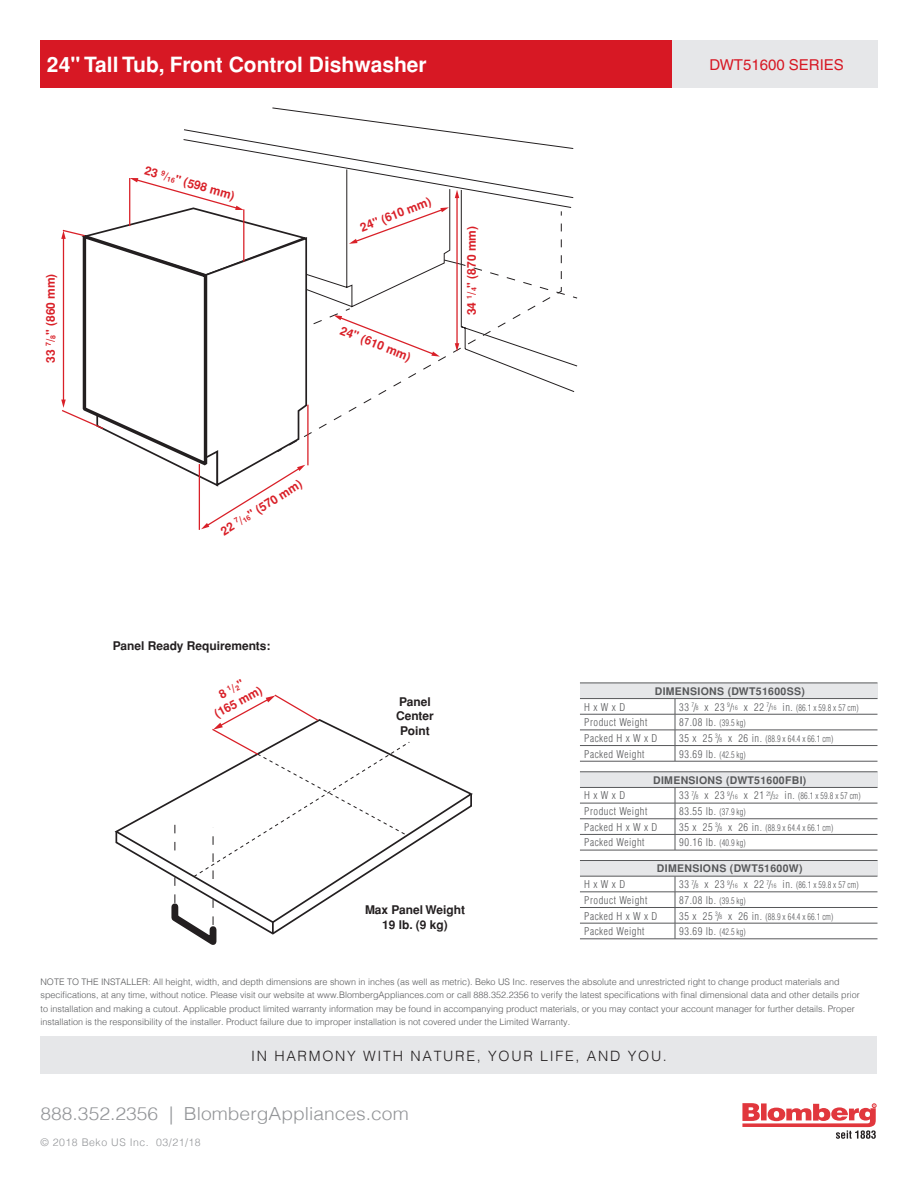
<style>
.page{position:relative;width:918px;height:1188px;background:#fff}
.page>*{position:absolute;margin:0;border:0;box-sizing:border-box;transform-origin:0 0}
.t1{font:700 21px "Helvetica";color:#fff}
.t2{font:300 18px "Helvetica";color:#939598;scale:1.07 1}
.t3{font:15px "Helvetica";color:#d71824}
.t4{font:300 14.25px "Helvetica";letter-spacing:.12em;color:#231f20}
.t5{font:700 12px/14.2px "Helvetica";color:#d92028;text-align:center}
.t6{font:700 12px/14.4px "Helvetica";color:#231f20;text-align:center}
.t7{font:300 condensed 10.5px "Helvetica";letter-spacing:.05em;color:#57585a}
.t8{font:700 10.5px "Helvetica";letter-spacing:.03em;color:#57585a}
.t9{font:300 10.5px "Helvetica";letter-spacing:.05em;color:#939598}
.t10{font:300 9px/13.5px "Helvetica";color:#57585a}
.t11{font:300 condensed 9px "Helvetica";letter-spacing:.01em;color:#57585a;scale:.9 1}
.s1{font-size:7.05px}
.s2{font-size:10.5px}
.s3{font-size:6.15px}
.s4{font-size:9px}
</style>
<div class="page">
<svg style="left:742px;top:1103px;width:134px;height:36px"></svg>
<div style="left:40px;top:1036px;width:837px;height:38px;background:#e6e7e9"></div>
<div style="left:40px;top:40px;width:632px;height:48px;background:#d71824"></div>
<div style="left:672px;top:40px;width:205px;height:48px;background:#e6e7e9"></div>
<svg style="left:183px;top:108px;width:391px;height:70px"></svg>
<svg style="left:114px;top:763px;width:359px;height:111px"></svg>
<svg style="left:61px;top:177px;width:248px;height:353px"></svg>
<svg style="left:80px;top:178px;width:497px;height:351px"></svg>
<svg style="left:168px;top:694px;width:242px;height:251px"></svg>
<div style="left:580px;top:772px;width:298px;height:15px;background:#e6e7e9"></div>
<svg style="left:580px;top:787px;width:298px;height:63px"></svg>
<hr style="left:675px;top:850px;width:203px;height:1px;background:#57585a">
<hr style="left:580px;top:787px;width:95px;height:1px;background:#57585a">
<hr style="left:580px;top:819px;width:95px;height:1px;background:#57585a">
<hr style="left:580px;top:803px;width:95px;height:1px;background:#57585a">
<hr style="left:580px;top:834px;width:95px;height:1px;background:#57585a">
<hr style="left:580px;top:850px;width:95px;height:1px;background:#57585a">
<hr style="left:580px;top:772px;width:95px;height:1px;background:#57585a">
<hr style="left:675px;top:772px;width:203px;height:1px;background:#57585a">
<div style="left:580px;top:861px;width:298px;height:15px;background:#e6e7e9"></div>
<svg style="left:580px;top:876px;width:298px;height:63px"></svg>
<hr style="left:675px;top:939px;width:203px;height:1px;background:#57585a">
<hr style="left:580px;top:876px;width:95px;height:1px;background:#57585a">
<hr style="left:580px;top:907px;width:95px;height:1px;background:#57585a">
<hr style="left:580px;top:892px;width:95px;height:1px;background:#57585a">
<hr style="left:580px;top:923px;width:95px;height:1px;background:#57585a">
<hr style="left:580px;top:939px;width:95px;height:1px;background:#57585a">
<hr style="left:580px;top:860px;width:95px;height:1px;background:#57585a">
<hr style="left:675px;top:860px;width:203px;height:1px;background:#57585a">
<div style="left:580px;top:683px;width:298px;height:16px;background:#e6e7e9"></div>
<hr style="left:675px;top:698px;width:203px;height:1px;background:#57585a">
<svg style="left:580px;top:699px;width:298px;height:62px"></svg>
<hr style="left:675px;top:761px;width:203px;height:1px;background:#57585a">
<hr style="left:580px;top:698px;width:95px;height:1px;background:#57585a">
<hr style="left:580px;top:730px;width:95px;height:1px;background:#57585a">
<hr style="left:580px;top:714px;width:95px;height:1px;background:#57585a">
<hr style="left:580px;top:745px;width:95px;height:1px;background:#57585a">
<hr style="left:580px;top:761px;width:95px;height:1px;background:#57585a">
<hr style="left:580px;top:683px;width:95px;height:1px;background:#57585a">
<hr style="left:675px;top:683px;width:203px;height:1px;background:#57585a">
<h1 class="t1" style="left:47px;top:53px;width:381px">24" Tall Tub, Front Control Dishwasher</h1>
<h3 class="t3" style="left:710px;top:56px;width:136px">DWT51600 SERIES</h3>
<h3 class="t5" style="left:43px;top:363px;width:91px;rotate:-90deg">33 <sup>7</sup>/<span class="s1">8</span>" (860 mm)</h3>
<h3 class="t5" style="left:147px;top:163px;width:95px;rotate:16deg">23 <sup>9</sup>/<span class="s1">16</span>" (598 mm)</h3>
<h3 class="t5" style="left:358px;top:221px;width:76px;rotate:-21deg">24" (610 mm)</h3>
<h3 class="t5" style="left:343px;top:323px;width:76px;rotate:21deg">24" (610 mm)</h3>
<h3 class="t5" style="left:464px;top:315px;width:91px;rotate:-90deg">34 <sup>1</sup>/<span class="s1">4</span>" (870 mm)</h3>
<h3 class="t5" style="left:218px;top:526px;width:95px;rotate:-32deg">22 <sup>7</sup>/<span class="s1">16</span>" (570 mm)</h3>
<h3 class="t6" style="left:113px;top:639px;width:159px">Panel Ready Requirements:</h3>
<h3 class="t5" style="left:205px;top:696px;width:54px;rotate:-29deg">8 <sup>1</sup>/<span class="s1">2</span>" (165 mm)</h3>
<h3 class="t6" style="left:396px;top:695px;width:39px">Panel<br>Center<br>Point</h3>
<h3 class="t6" style="left:365px;top:903px;width:101px">Max Panel Weight<br>19 lb. (9 kg)</h3>
<p class="t8" style="left:655px;top:685px;width:152px">DIMENSIONS (DWT51600SS)</p>
<p class="t7" style="left:584px;top:700px;width:42px">H x W x D</p>
<p class="t11" style="left:679px;top:702px;width:201px"><span class="s2">33</span> <sup>7</sup><span class="s2">/</span><span class="s3">8</span> <span class="s2">x 23</span> <sup>9</sup><span class="s2">/</span><span class="s3">16</span> <span class="s2">x 22</span> <sup>7</sup><span class="s2">/</span><span class="s3">16</span> <span class="s2">in.</span> (86.1 x 59.8 x 57 cm)</p>
<p class="t7" style="left:584px;top:716px;width:65px">Product Weight</p>
<p class="t7" style="left:679px;top:716px;width:68px">87.08 lb. <span class="s4">(39.5 kg)</span></p>
<p class="t7" style="left:584px;top:732px;width:75px">Packed H x W x D</p>
<p class="t11" style="left:679px;top:733px;width:173px"><span class="s2">35 x 25</span> <sup>3</sup><span class="s2">/</span><span class="s3">8</span> <span class="s2">x 26 in.</span> (88.9 x 64.4 x 66.1 cm)</p>
<p class="t7" style="left:584px;top:747px;width:62px">Packed Weight</p>
<p class="t7" style="left:679px;top:747px;width:68px">93.69 lb. <span class="s4">(42.5 kg)</span></p>
<p class="t8" style="left:653px;top:774px;width:155px">DIMENSIONS (DWT51600FBI)</p>
<p class="t7" style="left:584px;top:789px;width:42px">H x W x D</p>
<p class="t11" style="left:679px;top:791px;width:203px"><span class="s2">33</span> <sup>7</sup><span class="s2">/</span><span class="s3">8</span> <span class="s2">x 23</span> <sup>9</sup><span class="s2">/</span><span class="s3">16</span> <span class="s2">x 21</span> <sup>21</sup><span class="s2">/</span><span class="s3">32</span> <span class="s2">in.</span> (86.1 x 59.8 x 57 cm)</p>
<p class="t7" style="left:584px;top:805px;width:65px">Product Weight</p>
<p class="t7" style="left:679px;top:805px;width:68px">83.55 lb. <span class="s4">(37.9 kg)</span></p>
<p class="t7" style="left:584px;top:820px;width:75px">Packed H x W x D</p>
<p class="t11" style="left:679px;top:822px;width:173px"><span class="s2">35 x 25</span> <sup>3</sup><span class="s2">/</span><span class="s3">8</span> <span class="s2">x 26 in.</span> (88.9 x 64.4 x 66.1 cm)</p>
<p class="t7" style="left:584px;top:836px;width:62px">Packed Weight</p>
<p class="t7" style="left:679px;top:836px;width:68px">90.16 lb. <span class="s4">(40.9 kg)</span></p>
<p class="t8" style="left:657px;top:863px;width:147px">DIMENSIONS (DWT51600W)</p>
<p class="t7" style="left:584px;top:878px;width:42px">H x W x D</p>
<p class="t11" style="left:679px;top:879px;width:201px"><span class="s2">33</span> <sup>7</sup><span class="s2">/</span><span class="s3">8</span> <span class="s2">x 23</span> <sup>9</sup><span class="s2">/</span><span class="s3">16</span> <span class="s2">x 22</span> <sup>7</sup><span class="s2">/</span><span class="s3">16</span> <span class="s2">in.</span> (86.1 x 59.8 x 57 cm)</p>
<p class="t7" style="left:584px;top:893px;width:65px">Product Weight</p>
<p class="t7" style="left:679px;top:893px;width:68px">87.08 lb. <span class="s4">(39.5 kg)</span></p>
<p class="t7" style="left:584px;top:909px;width:75px">Packed H x W x D</p>
<p class="t11" style="left:679px;top:911px;width:173px"><span class="s2">35 x 25</span> <sup>3</sup><span class="s2">/</span><span class="s3">8</span> <span class="s2">x 26 in.</span> (88.9 x 64.4 x 66.1 cm)</p>
<p class="t7" style="left:584px;top:925px;width:62px">Packed Weight</p>
<p class="t7" style="left:679px;top:925px;width:68px">93.69 lb. <span class="s4">(42.5 kg)</span></p>
<p class="t10" style="left:40px;top:974px;width:821px">NOTE TO THE INSTALLER: All height, width, and depth dimensions are shown in inches (as well as metric). Beko US Inc. reserves the absolute and unrestricted right to change product materials and specifications, at any time, without notice. Please visit our website at www.BlombergAppliances.com or call 888.352.2356 to verify the latest specifications with final dimensional data and other details prior to installation and making a cutout. Applicable product limited warranty information may be found in accompanying product materials, or you may contact your account manager for further details. Proper installation is the responsibility of the installer. Product failure due to improper installation is not covered under the Limited Warranty.</p>
<h3 class="t4" style="left:251px;top:1043px;width:417px">IN HARMONY WITH NATURE, YOUR LIFE, AND YOU.</h3>
<h2 class="t2" style="left:40px;top:1098px;width:346px">888.352.2356 | BlombergAppliances.com</h2>
<p class="t9" style="left:40px;top:1134px;width:162px">© 2018 Beko US Inc. 03/21/18</p>
</div>
